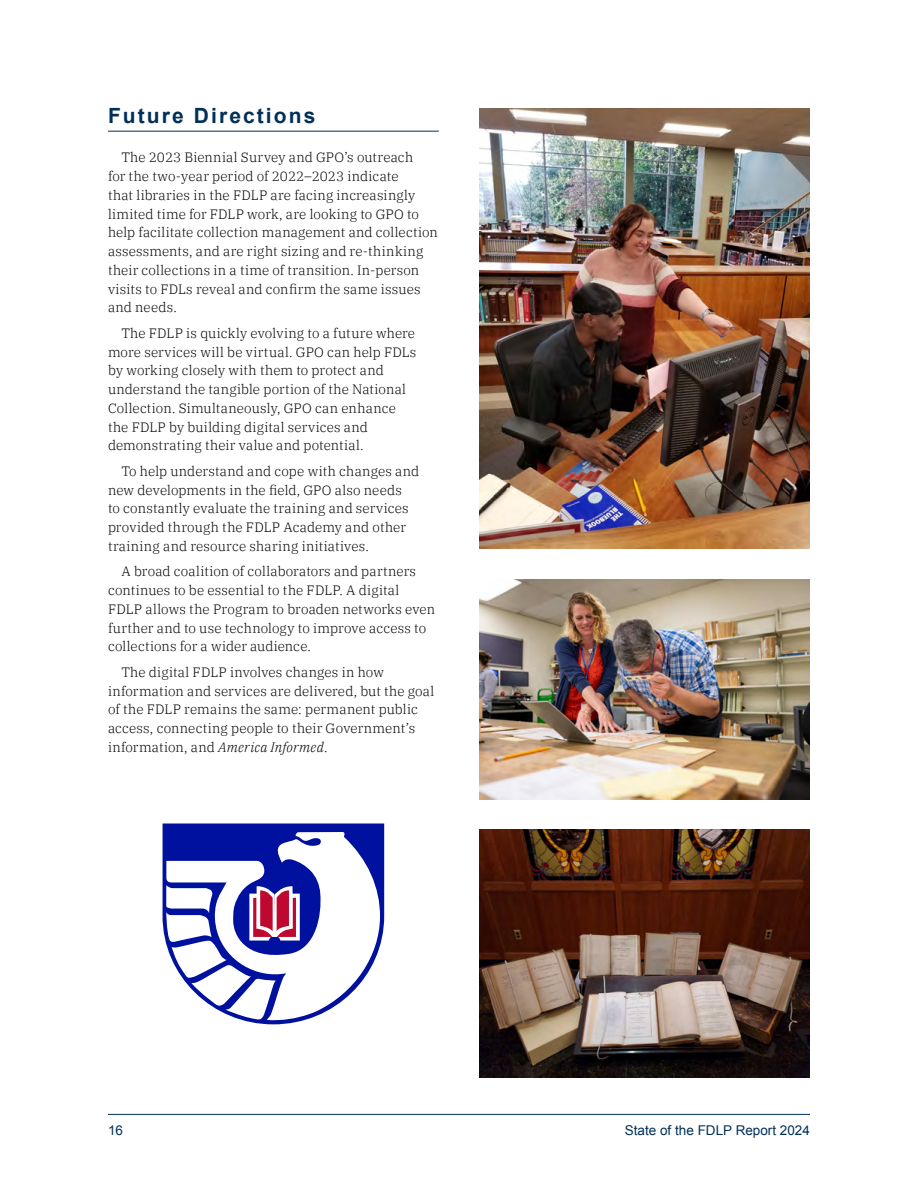
<style>
.page{position:relative;width:918px;height:1188px;background:#fff}
.page>*{position:absolute;margin:0;border:0;box-sizing:border-box;transform-origin:0 0}
.t1{font:700 21px "Arial";letter-spacing:.1em;color:#003057}
.t2{font:300 13.5px/18.8px "IBM Plex Serif";letter-spacing:.015em;color:#000}
.t3{font:13.5px "Arial";color:#003057}
.s1{font-style:italic}
</style>
<div class="page">
<hr style="left:108px;top:1114px;width:702px;height:1px;background:#003057">
<hr style="left:108px;top:131px;width:331px;height:1px;background:#003057">
<img style="left:479px;top:108px;width:331px;height:441px">
<img style="left:479px;top:579px;width:331px;height:221px">
<svg style="left:163px;top:824px;width:221px;height:200px;fill:#00109f"></svg>
<svg style="left:166px;top:832px;width:214px;height:189px"></svg>
<img style="left:479px;top:830px;width:331px;height:248px">
<h1 class="t1" style="left:108px;top:102px;width:209px">Future Directions</h1>
<p class="t2" style="left:108px;top:147px;width:331px;text-indent:14px">The 2023 Biennial Survey and GPO’s outreach<br>for the two-year period of 2022–2023 indicate<br>that libraries in the FDLP are facing increasingly limited time for FDLP work, are looking to GPO to help facilitate collection management and collection assessments, and are right sizing and re-thinking their collections in a time of transition. In-person visits to FDLs reveal and confirm the same issues and needs.</p>
<p class="t2" style="left:108px;top:323px;width:310px;text-indent:14px">The FDLP is quickly evolving to a future where more services will be virtual. GPO can help FDLs by working closely with them to protect and understand the tangible portion of the National Collection. Simultaneously, GPO can enhance the FDLP by building digital services and demonstrating their value and potential.</p>
<p class="t2" style="left:108px;top:461px;width:313px;text-indent:14px">To help understand and cope with changes and new developments in the field, GPO also needs<br>to constantly evaluate the training and services provided through the FDLP Academy and other training and resource sharing initiatives.</p>
<p class="t2" style="left:108px;top:561px;width:329px;text-indent:14px">A broad coalition of collaborators and partners continues to be essential to the FDLP. A digital FDLP allows the Program to broaden networks even further and to use technology to improve access to collections for a wider audience.</p>
<p class="t2" style="left:108px;top:662px;width:328px;text-indent:14px">The digital FDLP involves changes in how information and services are delivered, but the goal of the FDLP remains the same: permanent public access, connecting people to their Government’s information, and <span class="s1">America Informed</span>.</p>
<p class="t3" style="left:108px;top:1121px;width:17px">16</p>
<p class="t3" style="left:625px;top:1121px;width:187px">State of the FDLP Report 2024</p>
</div>
